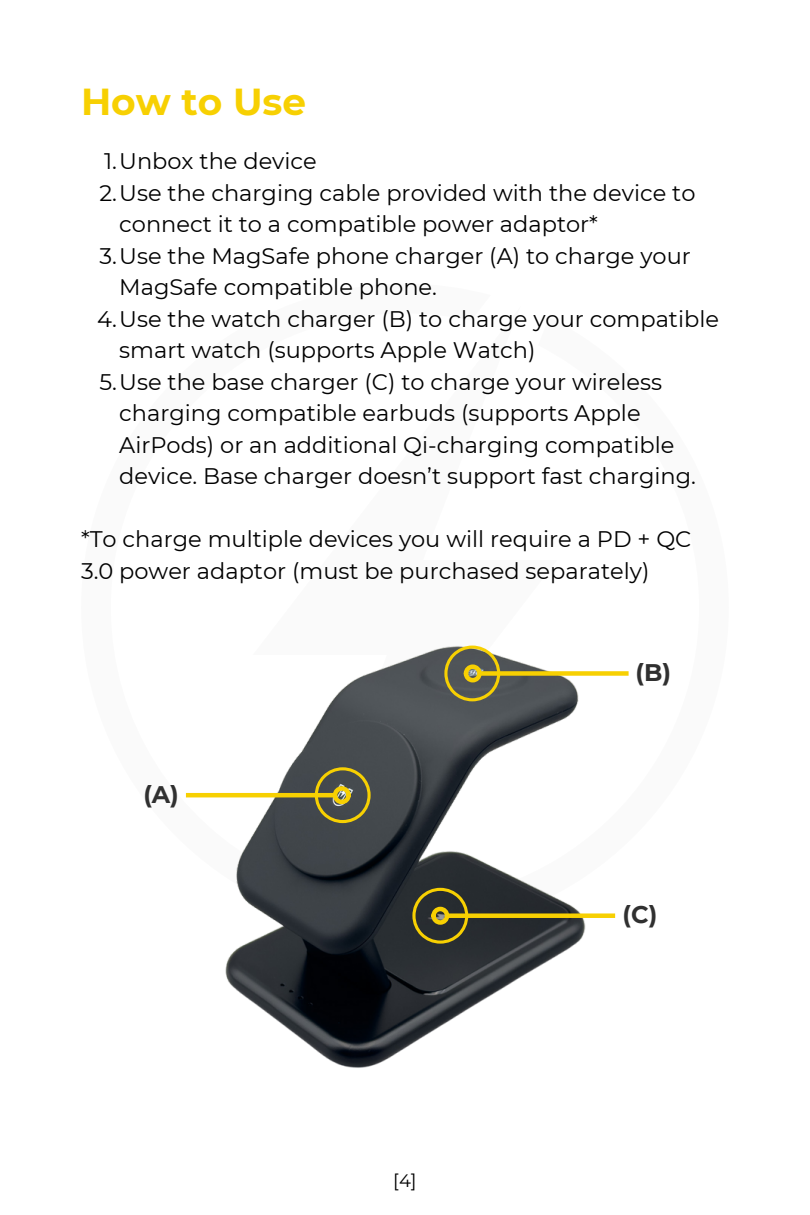
<style>
.page{position:relative;width:810px;height:1215px;background:#fff}
.page>*{position:absolute;margin:0;border:0;box-sizing:border-box;transform-origin:0 0}
.t1{font:700 37.5px "Montserrat";color:#f7d002}
.t2{font:700 24px "Montserrat";color:#303030}
.t3{font:22.5px/31.5px "Montserrat";color:#000}
.t4{font:18px "Montserrat";color:#000}
</style>
<div class="page">
<img style="left:185px;top:645px;width:431px;height:423px">
<svg style="left:315px;top:767px;width:56px;height:56px;background:#676442"></svg>
<hr style="left:186px;top:793px;width:148px;height:4px;background:#f7d002">
<div style="left:333px;top:786px;width:18px;height:18px;border:4px solid #f7d002;border-radius:50%"></div>
<svg style="left:444px;top:646px;width:56px;height:55px;background:#787452"></svg>
<div style="left:481px;top:671px;width:148px;height:5px;background:#f7d002"></div>
<div style="left:464px;top:664px;width:18px;height:18px;border:4px solid #f7d002;border-radius:50%"></div>
<svg style="left:412px;top:888px;width:56px;height:56px;background:#4e4b29"></svg>
<div style="left:448px;top:913px;width:167px;height:5px;background:#f7d002"></div>
<div style="left:431px;top:907px;width:18px;height:18px;border:4px solid #f7d002;border-radius:50%"></div>
<p class="t1" style="left:81px;top:79px;width:227px">How to Use</p>
<p class="t3" style="left:104px;top:145px;width:214px">1.Unbox the device</p>
<p class="t3" style="left:119px;top:177px;width:578px;text-indent:-20px">2.Use the charging cable provided with the device to connect it to a compatible power adaptor*</p>
<p class="t3" style="left:119px;top:240px;width:573px;text-indent:-20px">3.Use the MagSafe phone charger (A) to charge your<br>MagSafe compatible phone.</p>
<p class="t3" style="left:119px;top:303px;width:601px;text-indent:-22px">4.Use the watch charger (B) to charge your compatible smart watch (supports Apple Watch)</p>
<p class="t3" style="left:119px;top:366px;width:578px;text-indent:-20px">5.Use the base charger (C) to charge your wireless charging compatible earbuds (supports Apple AirPods) or an additional Qi-charging compatible device. Base charger doesn’t support fast charging.</p>
<p class="t3" style="left:81px;top:523px;width:612px">*To charge multiple devices you will require a PD + QC<br>3.0 power adaptor (must be purchased separately)</p>
<p class="t2" style="left:143px;top:779px;width:37px">(A)</p>
<p class="t4" style="left:393px;top:1170px;width:25px">[4]</p>
<p class="t2" style="left:636px;top:658px;width:37px">(B)</p>
<p class="t2" style="left:623px;top:900px;width:36px">(C)</p>
</div>
